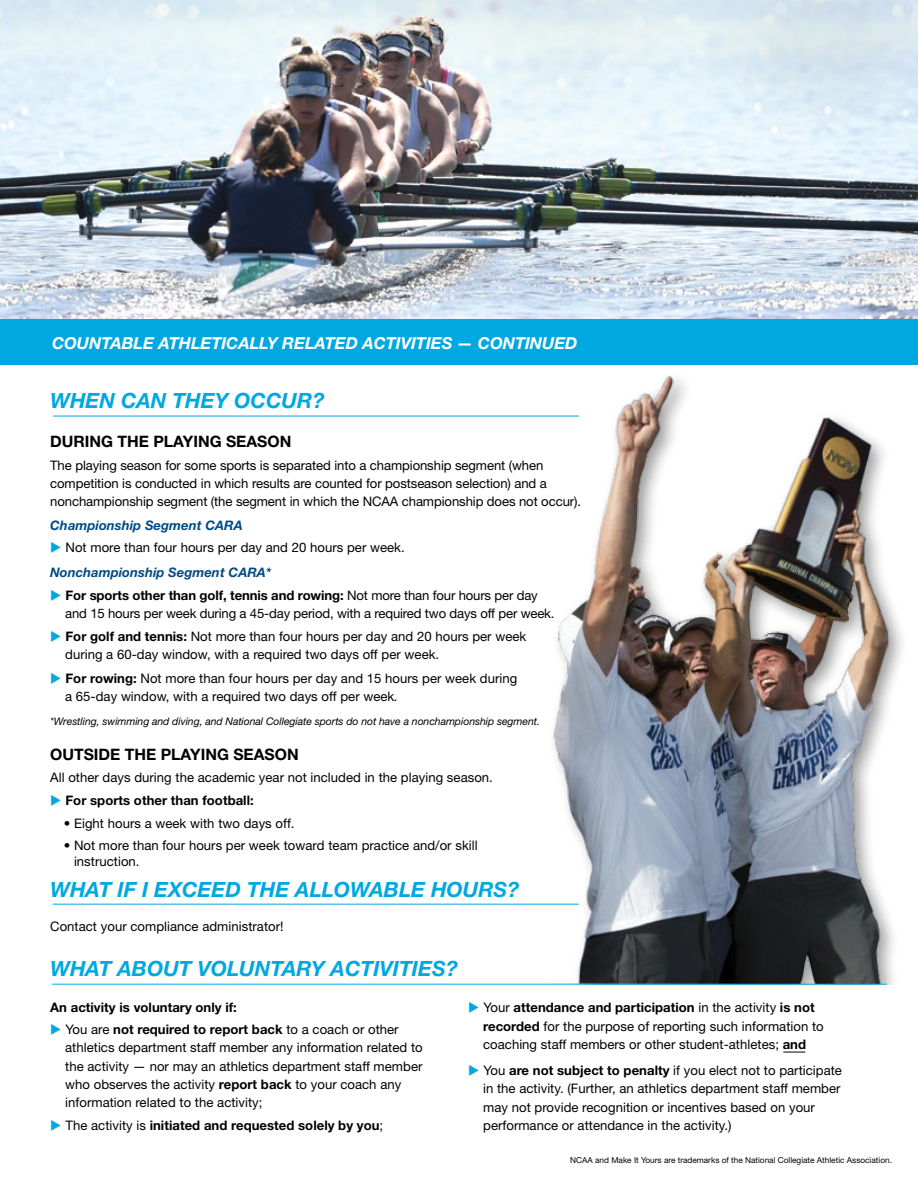
<style>
.page{position:relative;width:918px;height:1188px;background:#fff}
.page>*{position:absolute;margin:0;border:0;box-sizing:border-box;transform-origin:0 0}
.t1{font:italic 700 21px "Helvetica Neue LT Std";color:#00a8e1}
.t2{font:italic 700 16.5px "Helvetica Neue LT Std";letter-spacing:-.005em;color:#fff}
.t3{font:700 15.75px "Helvetica Neue LT Std";color:#000}
.t4{font:13.2px/18px "Helvetica Neue LT Std";letter-spacing:.005em;color:#000}
.t5{font:700 13.2px "Helvetica Neue LT Std";letter-spacing:.005em;color:#000}
.t6{font:italic 700 13.2px "Helvetica Neue LT Std";letter-spacing:.005em;color:#004b85}
.t7{font:italic 10.5px "Helvetica Neue LT Std";letter-spacing:-.005em;color:#000}
.t8{font:8.25px "Helvetica Neue LT Std";color:#000}
.s1{color:#00a8e1}
.s2{font-weight:700;font-style:italic;color:#004b85}
.s3{font-weight:700}
.s4{font-style:italic}
.s5{font-family:"Arial"}
.s6{font-weight:400}
</style>
<div class="page">
<img style="left:0;top:0;width:918px;height:320px">
<div style="left:0;top:320px;width:918px;height:45px;background:#00a8e1"></div>
<img style="left:476px;top:375px;width:427px;height:609px">
<hr style="left:53px;top:904px;width:526px;height:1px;background:#00a8e1">
<hr style="left:53px;top:416px;width:526px;height:1px;background:#00a8e1">
<hr style="left:52px;top:984px;width:835px;height:1px;background:#00a8e1">
<svg style="left:783px;top:1052px;width:22px;height:1px"></svg>
<p class="t2" style="left:52px;top:333px;width:527px">COUNTABLE ATHLETICALLY RELATED ACTIVITIES — CONTINUED</p>
<h1 class="t1" style="left:50px;top:388px;width:276px">WHEN CAN THEY OCCUR?</h1>
<p class="t3" style="left:50px;top:432px;width:243px">DURING THE PLAYING SEASON</p>
<p class="t4" style="left:50px;top:456px;width:532px">The playing season for some sports is separated into a championship segment (when competition is conducted in which results are counted for postseason selection) and a nonchampionship segment (the segment in which the NCAA championship does not occur).</p>
<p class="t6" style="left:50px;top:517px;width:194px">Championship Segment CARA</p>
<p class="t4" style="left:50px;top:535px;width:356px;line-height:24.8px"><span class="s1">◆</span> Not more than four hours per day and 20 hours per week.<br><span class="s2">Nonchampionship Segment CARA*</span></p>
<p class="t4" style="left:65px;top:586px;width:491px;text-indent:-15px"><span class="s1">◆</span> <span class="s3">For sports other than golf, tennis and rowing:</span> Not more than four hours per day and 15 hours per week during a 45-day period, with a required two days off per week.</p>
<p class="t4" style="left:65px;top:627px;width:463px;text-indent:-15px"><span class="s1">◆</span> <span class="s3">For golf and tennis:</span> Not more than four hours per day and 20 hours per week during a 60-day window, with a required two days off per week.</p>
<p class="t4" style="left:65px;top:669px;width:454px;text-indent:-15px"><span class="s1">◆</span> <span class="s3">For rowing:</span> Not more than four hours per day and 15 hours per week during a 65-day window, with a required two days off per week<span class="s4">.</span></p>
<p class="t7" style="left:50px;top:715px;width:491px">*Wrestling, swimming and diving, and National Collegiate sports do not have a nonchampionship segment.</p>
<p class="t3" style="left:50px;top:744px;width:250px">OUTSIDE THE PLAYING SEASON</p>
<p class="t4" style="left:50px;top:769px;width:444px">All other days during the academic year not included in the playing season.</p>
<p class="t5" style="left:50px;top:792px;width:205px"><span class="s1">◆</span> For sports other than football:</p>
<p class="t4" style="left:64px;top:814px;width:232px"><span class="s4">•</span> Eight hours a week with two days off.</p>
<p class="t4" style="left:74px;top:837px;width:405px;line-height:15.8px;text-indent:-10px"><span class="s4">•</span> Not more than <span class="s5">four</span> hours per week toward team practice and/or skill instruction.</p>
<h1 class="t1" style="left:50px;top:876px;width:471px">WHAT IF I EXCEED THE ALLOWABLE HOURS?</h1>
<p class="t4" style="left:50px;top:917px;width:235px">Contact your compliance administrator!</p>
<h1 class="t1" style="left:50px;top:956px;width:409px">WHAT ABOUT VOLUNTARY ACTIVITIES?</h1>
<p class="t5" style="left:50px;top:999px;width:188px">An activity is voluntary only if:</p>
<p class="t4" style="left:65px;top:1020px;width:359px;text-indent:-15px"><span class="s1">◆</span> You are <span class="s3">not required to report back</span> to a coach or other athletics department staff member any information related to the activity — nor may an athletics department staff member who observes the activity <span class="s3">report back</span> to your coach any information related to the activity;</p>
<p class="t5" style="left:50px;top:1118px;width:335px"><span class="s1">◆</span> <span class="s6">The activity is</span> initiated and requested solely by you<span class="s6">;</span></p>
<p class="t4" style="left:483px;top:998px;width:342px;line-height:18.6px;text-indent:-15px"><span class="s1">◆</span> Your <span class="s3">attendance and participation</span> in the activity <span class="s3">is not recorded</span> for the purpose of reporting such information to coaching staff members or other student-athletes; <span class="s3">and</span></p>
<p class="t4" style="left:483px;top:1060px;width:360px;line-height:18.6px;text-indent:-15px"><span class="s1">◆</span> You <span class="s3">are not subject to penalty</span> if you elect not to participate in the activity. (Further, an athletics department staff member may not provide recognition or incentives based on your performance or attendance in the activity.)</p>
<p class="t8" style="left:570px;top:1155px;width:323px">NCAA and Make It Yours are trademarks of the National Collegiate Athletic Association.</p>
</div>
